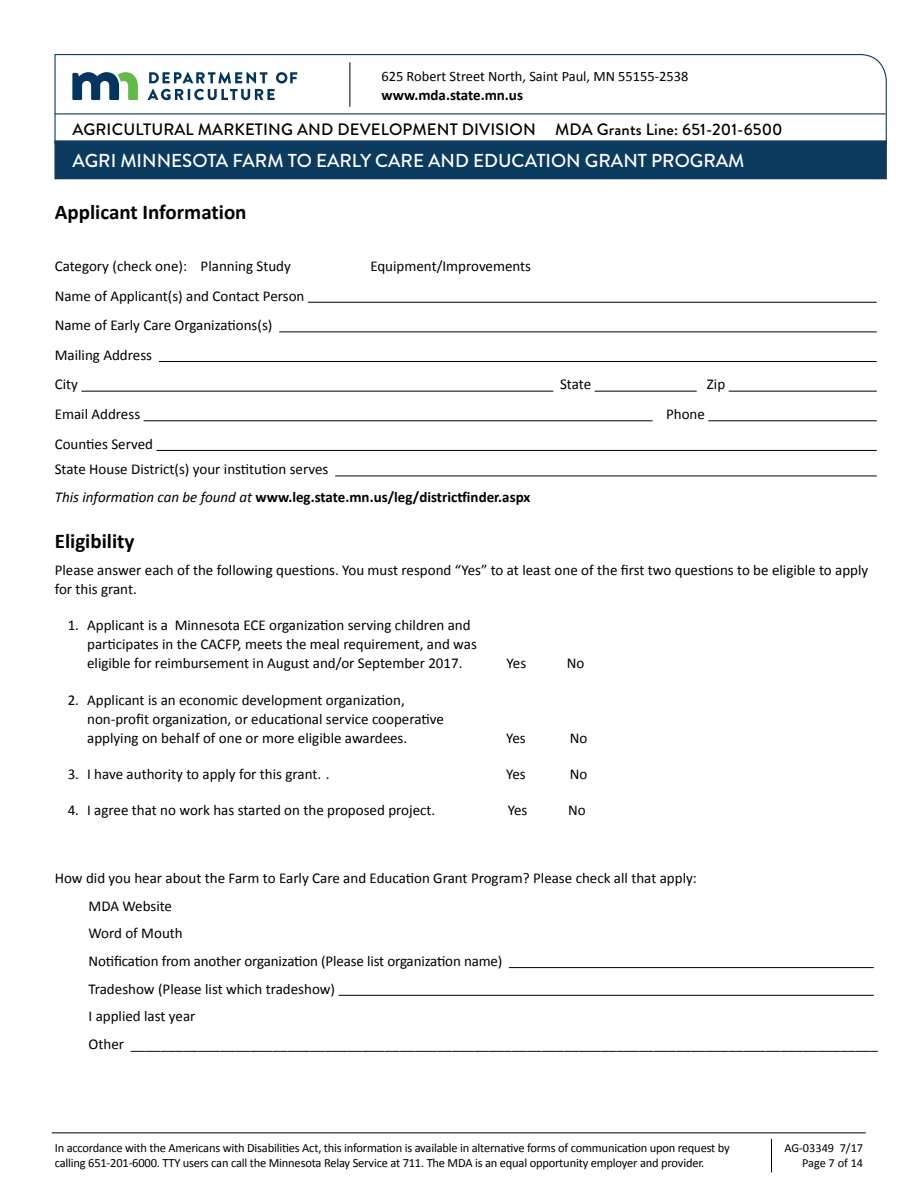
<style>
.page{position:relative;width:918px;height:1188px;background:#fff}
.page>*{position:absolute;margin:0;border:0;box-sizing:border-box;transform-origin:0 0}
.t1{font:700 21px "Calibri";color:#000}
.t2{font:500 18.75px "Brandon Grotesque";color:#fff}
.t3{font:500 16.5px "Brandon Grotesque";letter-spacing:.01em;color:#000}
.Application_P1{font:15px/19px "Calibri";color:#000}
.Application_P1-2{font:700 15px "Calibri";color:#000}
.t4{font:14.4px "Calibri";color:#000}
.t5{font:12.6px/15px "Calibri";letter-spacing:-.015em;color:#000}
.t6{font:12.3px/14.7px "Calibri";color:#000;text-align:right}
.s1{font-weight:400;font-style:italic}
</style>
<div class="page">
<hr style="left:771px;top:1139px;width:1px;height:33px;background:#000">
<hr style="left:52px;top:1132px;width:814px;height:1px;background:#000">
<svg style="left:54px;top:54px;width:833px;height:86px"></svg>
<hr style="left:55px;top:113px;width:831px;height:1px;background:#0c3b60">
<div style="left:54px;top:140px;width:833px;height:39px;background:#0c3b60;border:2px solid #0c3b60"></div>
<svg style="left:72px;top:72px;width:66px;height:28px"></svg>
<svg style="left:148px;top:72px;width:149px;height:28px"></svg>
<hr style="left:350px;top:62px;width:1px;height:45px;background:#000">
<hr style="left:308px;top:302px;width:569px;height:1px;background:#000">
<hr style="left:279px;top:332px;width:598px;height:1px;background:#000">
<hr style="left:159px;top:361px;width:718px;height:1px;background:#000">
<hr style="left:81px;top:391px;width:472px;height:1px;background:#000">
<hr style="left:595px;top:391px;width:102px;height:1px;background:#000">
<hr style="left:729px;top:391px;width:148px;height:1px;background:#000">
<hr style="left:144px;top:420px;width:509px;height:1px;background:#000">
<hr style="left:708px;top:420px;width:169px;height:1px;background:#000">
<hr style="left:156px;top:450px;width:721px;height:1px;background:#000">
<hr style="left:335px;top:476px;width:542px;height:1px;background:#000">
<hr style="left:509px;top:967px;width:365px;height:1px;background:#000">
<hr style="left:339px;top:995px;width:535px;height:1px;background:#000">
<p class="t4" style="left:382px;top:67px;width:308px">625 Robert Street North, Saint Paul, MN 55155-2538</p>
<p class="Application_P1-2" style="left:382px;top:85px;width:143px">www.mda.state.mn.us</p>
<p class="t3" style="left:72px;top:118px;width:712px">AGRICULTURAL MARKETING AND DEVELOPMENT DIVISION MDA Grants Line: 651-201-6500</p>
<p class="t2" style="left:72px;top:148px;width:674px">AGRI MINNESOTA FARM TO EARLY CARE AND EDUCATION GRANT PROGRAM</p>
<h2 class="t1" style="left:55px;top:198px;width:193px">Applicant Information</h2>
<p class="Application_P1" style="left:55px;top:256px;width:238px">Category (check one): Planning Study</p>
<p class="Application_P1" style="left:370px;top:256px;width:162px">Equipment/Improvements</p>
<p class="Application_P1" style="left:55px;top:286px;width:251px">Name of Applicant(s) and Contact Person</p>
<p class="Application_P1" style="left:55px;top:316px;width:219px">Name of Early Care Organizations(s)</p>
<p class="Application_P1" style="left:55px;top:345px;width:99px">Mailing Address</p>
<p class="Application_P1" style="left:55px;top:375px;width:25px">City</p>
<p class="Application_P1" style="left:560px;top:375px;width:33px">State</p>
<p class="Application_P1" style="left:707px;top:375px;width:20px">Zip</p>
<p class="Application_P1" style="left:55px;top:405px;width:87px">Email Address</p>
<p class="Application_P1" style="left:666px;top:405px;width:40px">Phone</p>
<p class="Application_P1" style="left:55px;top:431px;width:275px;line-height:25.5px">Counties Served<br>State House District(s) your institution serves</p>
<p class="Application_P1-2" style="left:55px;top:487px;width:477px"><span class="s1">This information can be found at</span> www.leg.state.mn.us/leg/districtfinder.aspx</p>
<h2 class="t1" style="left:55px;top:528px;width:81px">Eligibility</h2>
<p class="Application_P1" style="left:55px;top:560px;width:815px">Please answer each of the following questions. You must respond “Yes” to at least one of the first two questions to be eligible to apply for this grant.</p>
<p class="Application_P1" style="left:87px;top:616px;width:391px;text-indent:-19px">1. Applicant is a Minnesota ECE organization serving children and participates in the CACFP, meets the meal requirement, and was eligible for reimbursement in August and/or September 2017.</p>
<p class="Application_P1" style="left:507px;top:654px;width:21px">Yes</p>
<p class="Application_P1" style="left:567px;top:654px;width:19px">No</p>
<p class="Application_P1" style="left:87px;top:690px;width:358px;text-indent:-19px">2. Applicant is an economic development organization, non-profit organization, or educational service cooperative applying on behalf of one or more eligible awardees.</p>
<p class="Application_P1" style="left:506px;top:728px;width:21px">Yes</p>
<p class="Application_P1" style="left:570px;top:728px;width:19px">No</p>
<p class="Application_P1" style="left:68px;top:765px;width:255px">3. I have authority to apply for this grant.</p>
<p class="Application_P1" style="left:506px;top:765px;width:21px">Yes</p>
<p class="Application_P1" style="left:570px;top:765px;width:19px">No</p>
<p class="Application_P1" style="left:68px;top:801px;width:369px">4. I agree that no work has started on the proposed project.</p>
<p class="Application_P1" style="left:508px;top:801px;width:21px">Yes</p>
<p class="Application_P1" style="left:568px;top:801px;width:19px">No</p>
<p class="Application_P1" style="left:55px;top:868px;width:644px">How did you hear about the Farm to Early Care and Education Grant Program? Please check all that apply:</p>
<p class="Application_P1" style="left:89px;top:896px;width:85px">MDA Website</p>
<p class="Application_P1" style="left:89px;top:924px;width:96px">Word of Mouth</p>
<p class="Application_P1" style="left:89px;top:951px;width:415px">Notification from another organization (Please list organization name)</p>
<p class="Application_P1" style="left:89px;top:979px;width:248px">Tradeshow (Please list which tradeshow)</p>
<p class="Application_P1" style="left:89px;top:1007px;width:108px">I applied last year</p>
<p class="Application_P1" style="left:89px;top:1035px;width:791px">Other ____________________________________________________________________________________________________</p>
<p class="t5" style="left:55px;top:1140px;width:677px">In accordance with the Americans with Disabilities Act, this information is available in alternative forms of communication upon request by calling 651-201-6000. TTY users can call the Minnesota Relay Service at 711. The MDA is an equal opportunity employer and provider.</p>
<p class="t6" style="left:784px;top:1141px;width:80px">AG-03349 7/17<br>Page 7 of 14</p>
</div>
